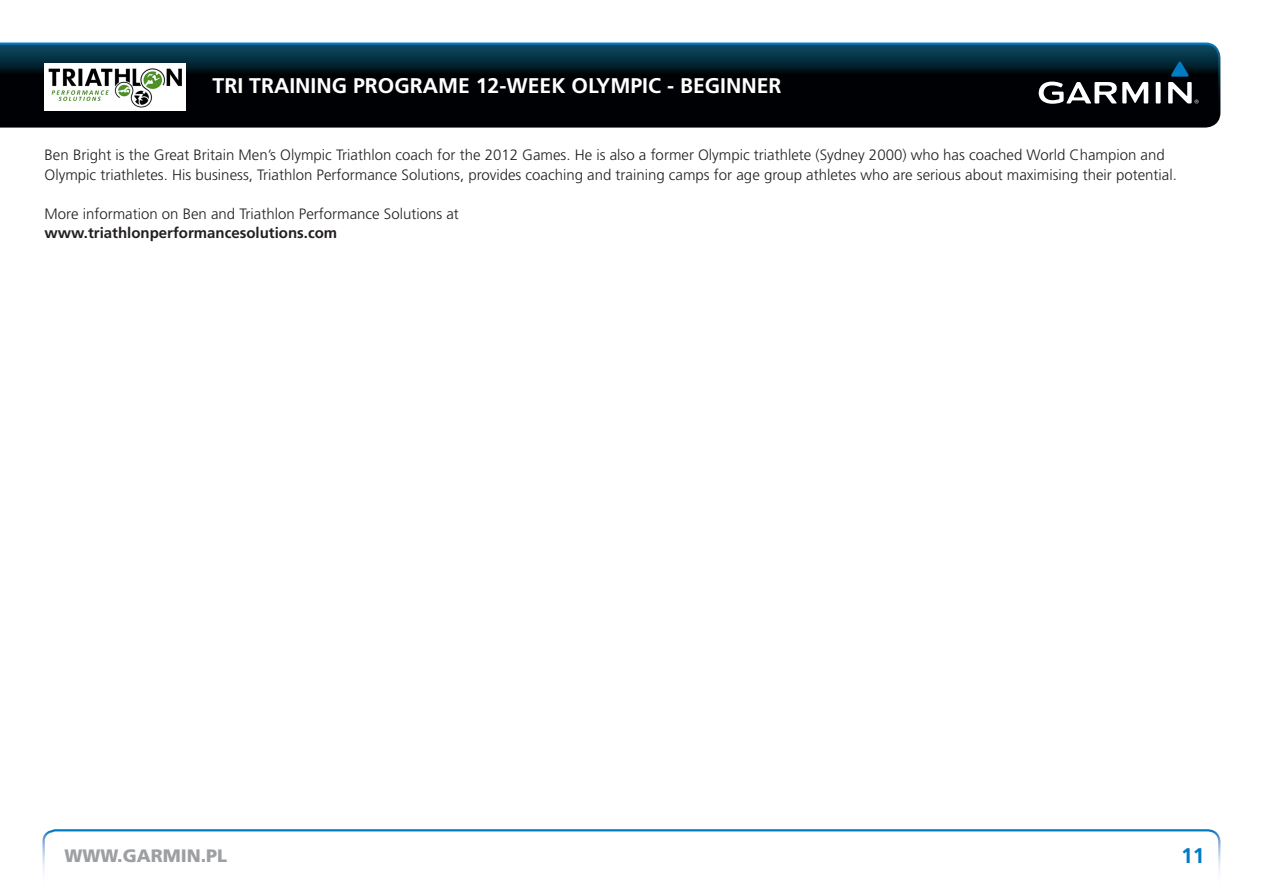
<style>
.page{position:relative;width:1263px;height:893px;background:#fff}
.page>*{position:absolute;margin:0;border:0;box-sizing:border-box;transform-origin:0 0}
.t1{font:700 21.3px "Frutiger LT Std";color:#fff}
.t2{font:700 21.3px "Frutiger LT Std";color:#007cc2}
.t3{font:900 18px "Frutiger LT Std";color:#9d9fa2}
.t4{font:300 15px/19.5px "Frutiger LT Std";color:#231f20}
.t5{font:700 15px "Frutiger LT Std";color:#231f20}
</style>
<div class="page">
<svg style="left:0;top:43px;width:1220px;height:85px;background:#081a23"></svg>
<svg style="left:42px;top:829px;width:1179px;height:43px"></svg>
<img style="left:45px;top:63px;width:140px;height:48px">
<h1 class="t1" style="left:213px;top:73px;width:570px">TRI TRAINING PROGRAME 12-WEEK OLYMPIC - BEGINNER</h1>
<p class="t4" style="left:45px;top:145px;width:1134px">Ben Bright is the Great Britain Men’s Olympic Triathlon coach for the 2012 Games. He is also a former Olympic triathlete (Sydney 2000) who has coached World Champion and<br>Olympic triathletes. His business, Triathlon Performance Solutions, provides coaching and training camps for age group athletes who are serious about maximising their potential.</p>
<p class="t4" style="left:45px;top:204px;width:416px">More information on Ben and Triathlon Performance Solutions at</p>
<p class="t5" style="left:45px;top:224px;width:294px">www.triathlonperformancesolutions.com</p>
<p class="t3" style="left:64px;top:844px;width:164px">WWW.GARMIN.PL</p>
<h1 class="t2" style="left:1181px;top:843px;width:25px">11</h1>
</div>
